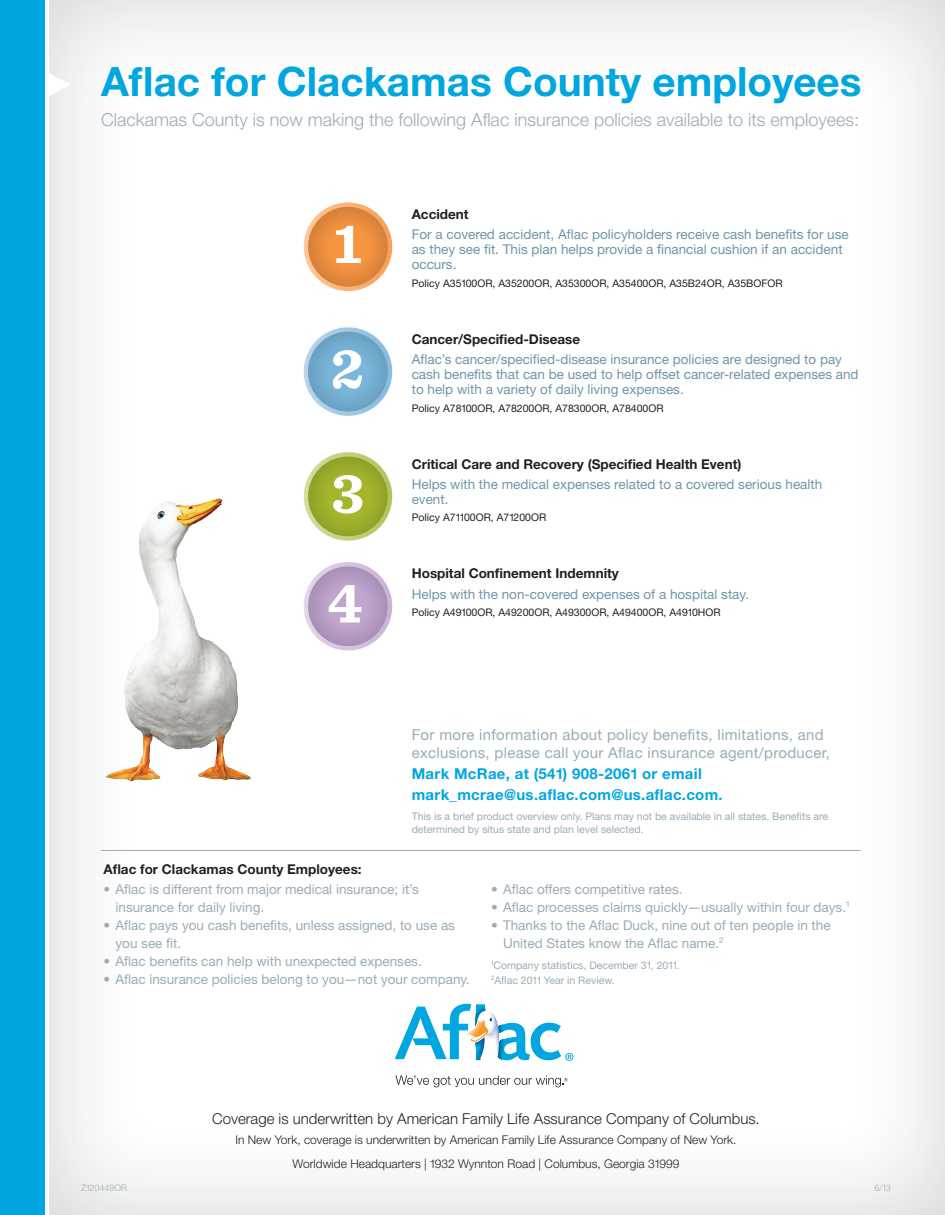
<style>
.page{position:relative;width:945px;height:1215px;background:#fff}
.page>*{position:absolute;margin:0;border:0;box-sizing:border-box;transform-origin:0 0}
.t1{font:700 40.5px "Helvetica Neue LT Bali 09";color:#00a6e0}
.t2{font:300 18px "Helvetica Neue LT Bali 09";color:#99acb7}
.t3{font:15px/18px "Helvetica Neue LT Bali 09";letter-spacing:.02em;color:#99acb7}
.t4{font:300 15px "Helvetica Neue LT Bali 09";color:#231f20}
.t5{font:700 15px/21px "Helvetica Neue LT Bali 09";letter-spacing:.02em;color:#00a6e0}
.t6{font:13.5px/15px "Helvetica Neue LT Bali 09";color:#6e95ac}
.t7{font:13.5px/18px "Helvetica Neue LT Bali 09";color:#99acb7}
.t8{font:700 13.5px "Helvetica Neue LT Bali 09";color:#231f20}
.t9{font:300 12px/24px "Helvetica Neue LT Bali 09";color:#231f20;text-align:center}
.t10{font:10.5px/13.5px "Helvetica Neue LT Bali 09";color:#99acb7}
.t11{font:10.5px "Helvetica Neue LT Bali 09";color:#231f20}
.t12{font:300 9px "Helvetica Neue LT Bali 09";color:#99acb7}
</style>
<div class="page">
<div style="left:49px;top:0;width:896px;height:1215px;background:#231f20;opacity:.2"></div>
<div style="left:0;top:0;width:45px;height:1215px;background:#00a6e0"></div>
<svg style="left:49px;top:72px;width:21px;height:25px"></svg>
<svg style="left:304px;top:202px;width:88px;height:89px"></svg>
<svg style="left:304px;top:327px;width:88px;height:89px"></svg>
<svg style="left:304px;top:452px;width:88px;height:89px"></svg>
<svg style="left:304px;top:562px;width:88px;height:89px"></svg>
<img style="left:104px;top:496px;width:150px;height:287px">
<svg style="left:395px;top:1004px;width:178px;height:57px"></svg>
<svg style="left:395px;top:1075px;width:173px;height:12px"></svg>
<hr style="left:101px;top:850px;width:760px;height:1px;background:#99acb7">
<h1 class="t1" style="left:101px;top:57px;width:762px">Aflac for Clackamas County employees</h1>
<h2 class="t2" style="left:101px;top:109px;width:759px">Clackamas County is now making the following Aflac insurance policies available to its employees:</h2>
<p class="t8" style="left:412px;top:206px;width:58px">Accident</p>
<p class="t6" style="left:412px;top:227px;width:439px">For a covered accident, Aflac policyholders receive cash benefits for use as they see fit. This plan helps provide a financial cushion if an accident occurs.</p>
<p class="t11" style="left:412px;top:277px;width:372px">Policy A35100OR, A35200OR, A35300OR, A35400OR, A35B24OR, A35BOFOR</p>
<p class="t8" style="left:412px;top:331px;width:170px">Cancer/Specified-Disease</p>
<p class="t6" style="left:412px;top:352px;width:448px">Aflac’s cancer/specified-disease insurance policies are designed to pay cash benefits that can be used to help offset cancer-related expenses and to help with a variety of daily living expenses.</p>
<p class="t11" style="left:412px;top:402px;width:253px">Policy A78100OR, A78200OR, A78300OR, A78400OR</p>
<p class="t8" style="left:412px;top:455px;width:331px">Critical Care and Recovery (Specified Health Event)</p>
<p class="t6" style="left:412px;top:476px;width:412px">Helps with the medical expenses related to a covered serious health event.</p>
<p class="t11" style="left:412px;top:511px;width:136px">Policy A71100OR, A71200OR</p>
<p class="t8" style="left:412px;top:565px;width:209px">Hospital Confinement Indemnity</p>
<p class="t6" style="left:412px;top:586px;width:339px">Helps with the non-covered expenses of a hospital stay.</p>
<p class="t11" style="left:412px;top:606px;width:310px">Policy A49100OR, A49200OR, A49300OR, A49400OR, A4910HOR</p>
<p class="t3" style="left:412px;top:725px;width:420px">For more information about policy benefits, limitations, and exclusions, please call your Aflac insurance agent/producer,</p>
<p class="t5" style="left:412px;top:763px;width:313px">Mark McRae, at (541) 908-2061 or email mark_mcrae@us.aflac.com@us.aflac.com.</p>
<p class="t10" style="left:412px;top:809px;width:418px">This is a brief product overview only. Plans may not be available in all states. Benefits are determined by situs state and plan level selected.</p>
<p class="t8" style="left:104px;top:860px;width:260px">Aflac for Clackamas County Employees:</p>
<p class="t7" style="left:116px;top:880px;width:305px;text-indent:-12px">• Aflac is different from major medical insurance; it’s insurance for daily living.</p>
<p class="t7" style="left:116px;top:916px;width:341px;text-indent:-12px">• Aflac pays you cash benefits, unless assigned, to use as you see fit.</p>
<p class="t7" style="left:104px;top:952px;width:320px">• Aflac benefits can help with unexpected expenses.</p>
<p class="t7" style="left:104px;top:970px;width:368px">• Aflac insurance policies belong to you—not your company.</p>
<p class="t7" style="left:491px;top:880px;width:193px">• Aflac offers competitive rates.</p>
<p class="t7" style="left:491px;top:898px;width:360px">• Aflac processes claims quickly—usually within four days.<sup>1</sup></p>
<p class="t7" style="left:503px;top:916px;width:329px;text-indent:-12px">• Thanks to the Aflac Duck, nine out of ten people in the<br>United States know the Aflac name.<sup>2</sup></p>
<p class="t10" style="left:491px;top:958px;width:190px;line-height:15px"><sup>1</sup>Company statistics, December 31, 2011.<br><sup>2</sup>Aflac 2011 Year in Review.</p>
<p class="t4" style="left:212px;top:1110px;width:549px">Coverage is underwritten by American Family Life Assurance Company of Columbus.</p>
<p class="t9" style="left:235px;top:1127px;width:503px">In New York, coverage is underwritten by American Family Life Assurance Company of New York.<br>Worldwide Headquarters | 1932 Wynnton Road | Columbus, Georgia 31999</p>
<p class="t12" style="left:81px;top:1183px;width:48px">Z120449OR</p>
<p class="t12" style="left:875px;top:1183px;width:18px">6/13</p>
</div>
